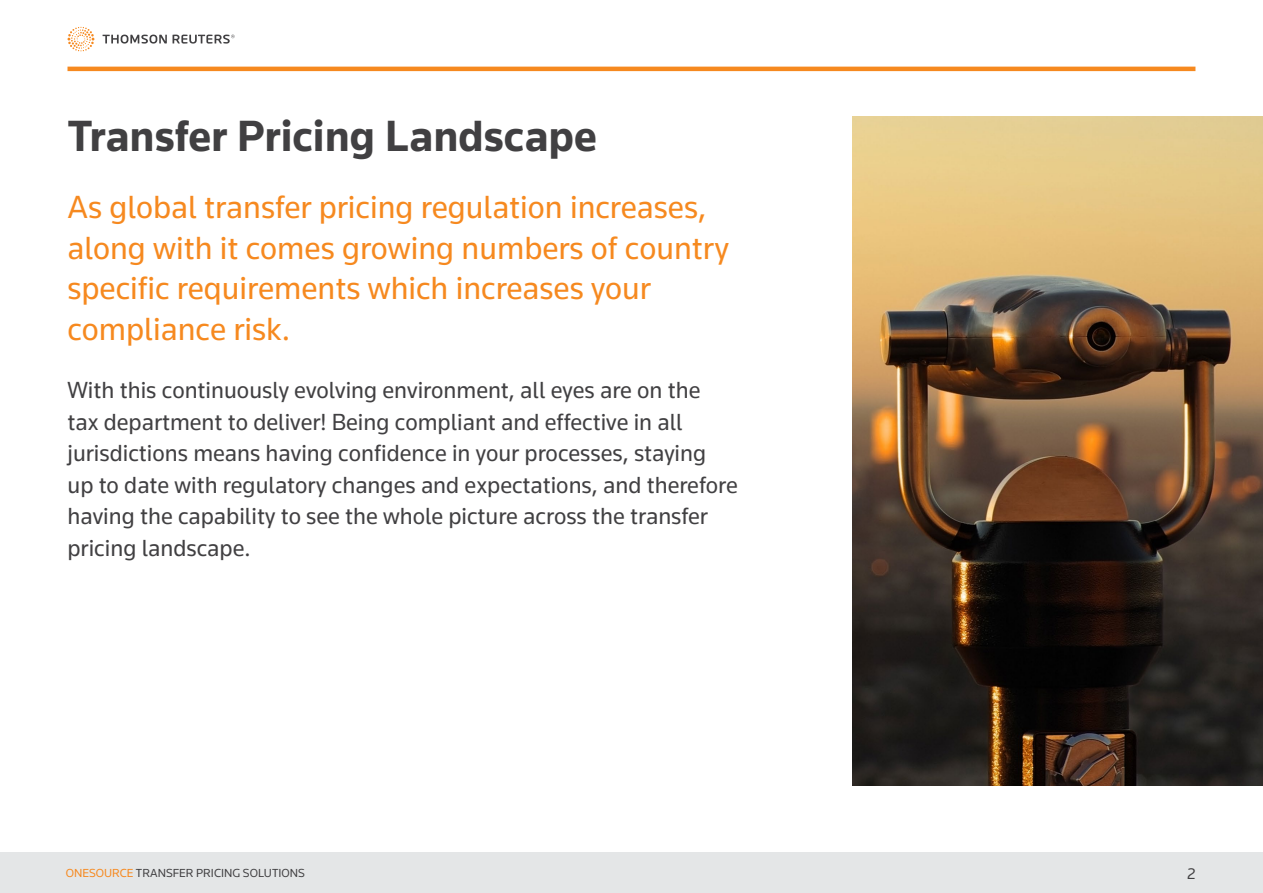
<style>
.page{position:relative;width:1263px;height:893px;background:#fff}
.page>*{position:absolute;margin:0;border:0;box-sizing:border-box;transform-origin:0 0}
.t1{font:700 45px "Knowledge 2017";color:#414042}
.t2{font:33px/40.5px "Knowledge 2017";color:#f6891f}
.t3{font:24px/31.5px "Knowledge 2017";color:#414042}
.t4{font:15.75px "Knowledge 2017";color:#414042}
.t5{font:12px "Knowledge 2017";color:#414042}
.s1{color:#f6891f}
</style>
<div class="page">
<div style="left:0;top:852px;width:1263px;height:41px;background:#e4e6e7"></div>
<hr style="left:68px;top:67px;width:1127px;height:4px;background:#f6891f">
<svg style="left:68px;top:27px;width:26px;height:24px"></svg>
<svg style="left:103px;top:35px;width:132px;height:9px"></svg>
<img style="left:852px;top:116px;width:411px;height:670px">
<h1 class="t1" style="left:68px;top:108px;width:531px">Transfer Pricing Landscape</h1>
<h2 class="t2" style="left:68px;top:187px;width:663px">As global transfer pricing regulation increases, along with it comes growing numbers of country specific requirements which increases your compliance risk.</h2>
<p class="t3" style="left:68px;top:374px;width:672px">With this continuously evolving environment, all eyes are on the<br>tax department to deliver! Being compliant and effective in all jurisdictions means having confidence in your processes, staying up to date with regulatory changes and expectations, and therefore having the capability to see the whole picture across the transfer pricing landscape.</p>
<p class="t5" style="left:66px;top:866px;width:240px"><span class="s1">ONESOURCE</span> TRANSFER PRICING SOLUTIONS</p>
<p class="t4" style="left:1187px;top:864px;width:10px">2</p>
</div>
